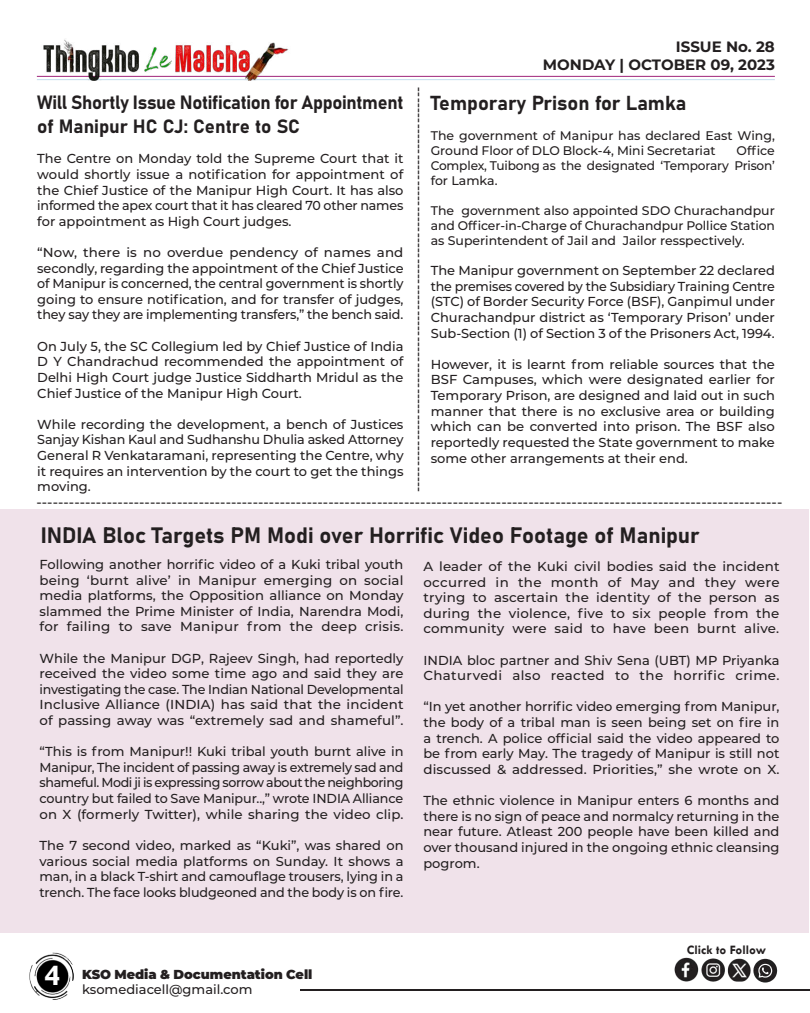
<style>
.page{position:relative;width:810px;height:1013px;background:#fff}
.page>*{position:absolute;margin:0;border:0;box-sizing:border-box;transform-origin:0 0}
.t1{font:700 30px "Tw Cen";color:#fff}
.t2{font:22px "Bahnschrift";color:#231f20}
.t3{font:20px "Bahnschrift";color:#231f20}
.t4{font:19px/24px "Bahnschrift";letter-spacing:-.015em;color:#231f20}
.t5{font:700 15px/18px "Montserrat";color:#231f20;text-align:right}
.t6{font:500 14px "Montserrat";color:#231f20}
.t7{font:500 13px/15.6px "Montserrat";color:#231f20;text-align:justify}
.t8{font:900 13px "Montserrat";letter-spacing:-.005em;color:#231f20}
.t9{font:700 13px "Tw Cen";color:#231f20}
.t10{font:500 12.5px/15px "Montserrat";color:#231f20;text-align:justify}
</style>
<div class="page">
<div style="left:0;top:509px;width:809px;height:423px;background:#f0e2ea"></div>
<hr style="left:301px;top:989px;width:509px;height:1px;background:#231f20">
<img style="left:674px;top:957px;width:104px;height:25px">
<img style="left:29px;top:952px;width:45px;height:47px">
<hr style="left:37px;top:76px;width:738px;height:1px;background:#9f257a">
<hr style="left:37px;top:79px;width:738px;height:1px;background:#c5dded">
<img style="left:37px;top:39px;width:253px;height:41px">
<h3 class="t4" style="left:37px;top:89px;width:368px">Will Shortly Issue Notification for Appointment of Manipur HC CJ: Centre to SC</h3>
<p class="t7" style="left:37px;top:150px;width:368px">The Centre on Monday told the Supreme Court that it would shortly issue a notification for appointment of the Chief Justice of the Manipur High Court. It has also informed the apex court that it has cleared 70 other names for appointment as High Court judges.</p>
<p class="t7" style="left:37px;top:244px;width:368px">“Now, there is no overdue pendency of names and secondly, regarding the appointment of the Chief Justice of Manipur is concerned, the central government is shortly going to ensure notification, and for transfer of judges, they say they are implementing transfers,” the bench said.</p>
<p class="t7" style="left:37px;top:338px;width:368px">On July 5, the SC Collegium led by Chief Justice of India D Y Chandrachud recommended the appointment of Delhi High Court judge Justice Siddharth Mridul as the Chief Justice of the Manipur High Court.</p>
<p class="t7" style="left:37px;top:416px;width:368px">While recording the development, a bench of Justices Sanjay Kishan Kaul and Sudhanshu Dhulia asked Attorney General R Venkataramani, representing the Centre, why it requires an intervention by the court to get the things moving.</p>
<p class="t6" style="left:408px;top:492px;width:407px;rotate:-90deg">------------------------------------------------------------------------------</p>
<p class="t5" style="left:543px;top:36px;width:233px">ISSUE No. 28<br>MONDAY | OCTOBER 09, 2023</p>
<h3 class="t3" style="left:431px;top:87px;width:257px">Temporary Prison for Lamka</h3>
<p class="t10" style="left:431px;top:127px;width:346px">The government of Manipur has declared East Wing,<br>Ground Floor of DLO Block-4, Mini Secretariat</p>
<p class="t10" style="left:431px;top:142px;width:346px;text-indent:306px">Office Complex, Tuibong as the designated ‘Temporary Prison’ for Lamka.</p>
<p class="t10" style="left:431px;top:202px;width:346px">The government also appointed SDO Churachandpur and Officer-in-Charge of Churachandpur Pollice Station as Superintendent of Jail and Jailor resspectively.</p>
<p class="t7" style="left:431px;top:262px;width:346px">The Manipur government on September 22 declared the premises covered by the Subsidiary Training Centre (STC) of Border Security Force (BSF), Ganpimul under Churachandpur district as ‘Temporary Prison’ under Sub-Section (1) of Section 3 of the Prisoners Act, 1994.</p>
<p class="t7" style="left:431px;top:356px;width:346px">However, it is learnt from reliable sources that the BSF Campuses, which were designated earlier for Temporary Prison, are designed and laid out in such manner that there is no exclusive area or building which can be converted into prison. The BSF also reportedly requested the State government to make some other arrangements at their end.</p>
<p class="t6" style="left:37px;top:491px;width:747px">------------------------------------------------------------------------------------------------------------------------------------------</p>
<h2 class="t2" style="left:41px;top:518px;width:660px">INDIA Bloc Targets PM Modi over Horrific Video Footage of Manipur</h2>
<p class="t7" style="left:40px;top:556px;width:366px">Following another horrific video of a Kuki tribal youth being ‘burnt alive’ in Manipur emerging on social media platforms, the Opposition alliance on Monday slammed the Prime Minister of India, Narendra Modi, for failing to save Manipur from the deep crisis.</p>
<p class="t7" style="left:40px;top:649px;width:366px">While the Manipur DGP, Rajeev Singh, had reportedly received the video some time ago and said they are investigating the case. The Indian National Developmental Inclusive Alliance (INDIA) has said that the incident of passing away was “extremely sad and shameful”.</p>
<p class="t7" style="left:40px;top:743px;width:366px">“This is from Manipur!! Kuki tribal youth burnt alive in Manipur, The incident of passing away is extremely sad and shameful. Modi ji is expressing sorrow about the neighboring country but failed to Save Manipur..,” wrote INDIA Alliance on X (formerly Twitter), while sharing the video clip.</p>
<p class="t7" style="left:40px;top:836px;width:366px">The 7 second video, marked as “Kuki”, was shared on various social media platforms on Sunday. It shows a man, in a black T-shirt and camouflage trousers, lying in a trench. The face looks bludgeoned and the body is on fire.</p>
<h1 class="t1" style="left:45px;top:957px;width:17px">4</h1>
<p class="t8" style="left:82px;top:964px;width:232px">KSO Media &amp; Documentation Cell</p>
<p class="t7" style="left:82px;top:981px;width:172px">ksomediacell@gmail.com</p>
<p class="t7" style="left:423px;top:558px;width:358px">A leader of the Kuki civil bodies said the incident occurred in the month of May and they were trying to ascertain the identity of the person as during the violence, five to six people from the community were said to have been burnt alive.</p>
<p class="t7" style="left:423px;top:651px;width:358px">INDIA bloc partner and Shiv Sena (UBT) MP Priyanka<br>Chaturvedi also reacted to the horrific crime.</p>
<p class="t7" style="left:423px;top:698px;width:358px">“In yet another horrific video emerging from Manipur, the body of a tribal man is seen being set on fire in a trench. A police official said the video appeared to be from early May. The tragedy of Manipur is still not discussed &amp; addressed. Priorities,” she wrote on X.</p>
<p class="t7" style="left:423px;top:792px;width:358px">The ethnic violence in Manipur enters 6 months and there is no sign of peace and normalcy returning in the near future. Atleast 200 people have been killed and over thousand injured in the ongoing ethnic cleansing pogrom.</p>
<p class="t9" style="left:687px;top:941px;width:81px">Click to Follow</p>
</div>
